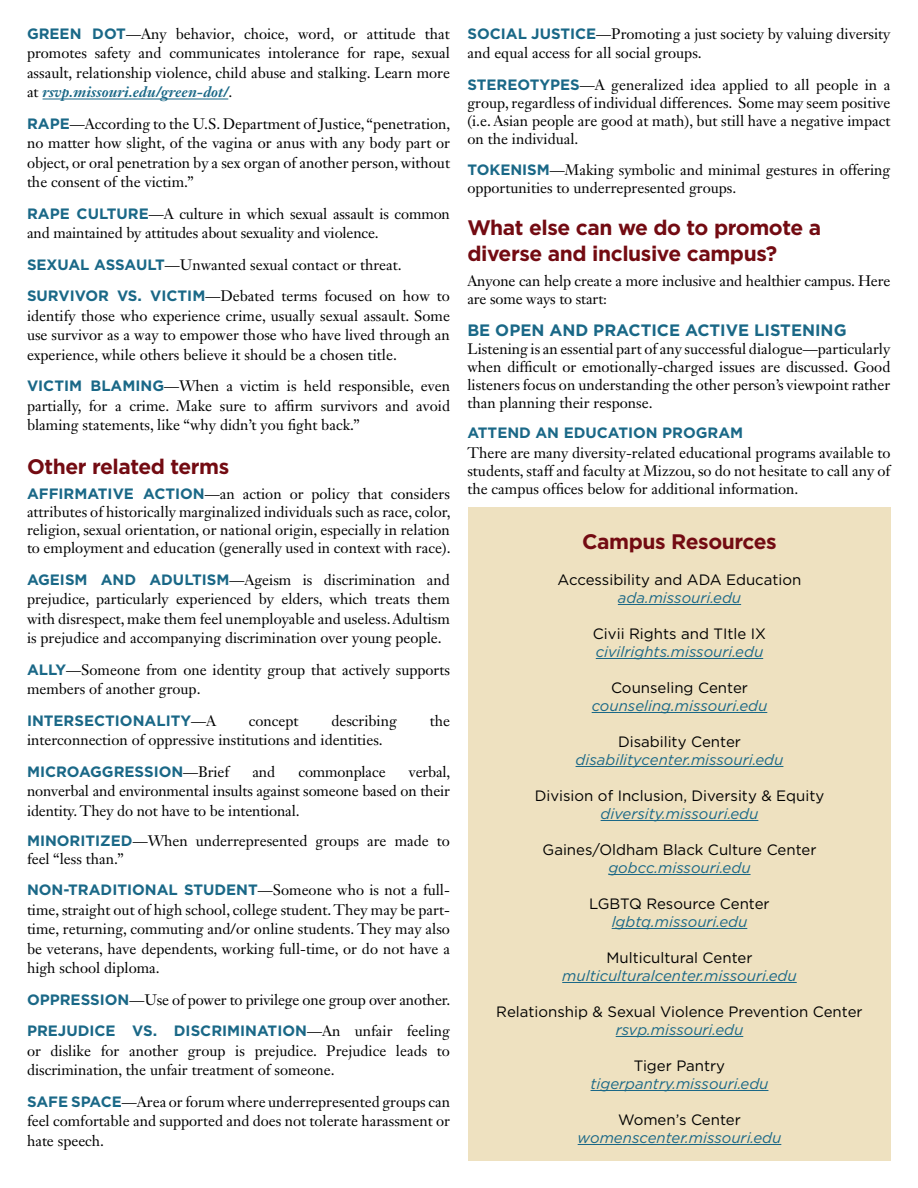
<style>
.page{position:relative;width:918px;height:1188px;background:#fff}
.page>*{position:absolute;margin:0;border:0;box-sizing:border-box;transform-origin:0 0}
.t1{font:700 21px/25.5px "Gotham";letter-spacing:-.02em;color:#730b12}
.t2{font:700 16.5px "Gotham";color:#1a6887}
.t3{font:15px/19.5px "Janson Text LT Std";color:#000;text-align:justify}
.t4{font:italic 15px/18px "Gotham";color:#1a6887;text-align:center}
.t5{font:15px/18px "Gotham";color:#000;text-align:center}
.t6{font:700 15px "Gotham";color:#1a6887}
.s1{font-family:"Gotham";font-weight:700;color:#1a6887}
.s2{font-weight:700;font-style:italic;color:#1a6887}
.s3{font-family:"Janson Text LT Std";font-weight:400;color:#000}
.s4{font-style:italic;color:#1a6887}
.s5{font-style:normal;color:#000}
</style>
<div class="page">
<hr style="left:43px;top:99px;width:185px;height:1px;background:#1a6887">
<div style="left:468px;top:508px;width:423px;height:653px;background:#eee1c0"></div>
<hr style="left:618px;top:604px;width:123px;height:1px;background:#1a6887">
<hr style="left:596px;top:658px;width:167px;height:1px;background:#1a6887">
<hr style="left:592px;top:712px;width:175px;height:1px;background:#1a6887">
<hr style="left:576px;top:766px;width:207px;height:1px;background:#1a6887">
<hr style="left:601px;top:820px;width:157px;height:1px;background:#1a6887">
<hr style="left:608px;top:874px;width:143px;height:1px;background:#1a6887">
<hr style="left:612px;top:928px;width:135px;height:1px;background:#1a6887">
<hr style="left:562px;top:982px;width:235px;height:1px;background:#1a6887">
<hr style="left:616px;top:1036px;width:127px;height:1px;background:#1a6887">
<hr style="left:591px;top:1090px;width:177px;height:1px;background:#1a6887">
<hr style="left:578px;top:1144px;width:203px;height:1px;background:#1a6887">
<p class="t3" style="left:27px;top:24px;width:425px"><span class="s1">GREEN DOT</span>—Any behavior‚ choice‚ word‚ or attitude that promotes safety and communicates intolerance for rape, sexual assault, relationship violence, child abuse and stalking. Learn more at <span class="s2">rsvp.missouri.edu/green-dot/</span>.</p>
<p class="t3" style="left:27px;top:114px;width:425px"><span class="s1">RAPE</span>—According to the U.S. Department of Justice, “penetration, no matter how slight, of the vagina or anus with any body part or object, or oral penetration by a sex organ of another person, without the consent of the victim.”</p>
<p class="t3" style="left:27px;top:204px;width:424px"><span class="s1">RAPE CULTURE</span>—A culture in which sexual assault is common and maintained by attitudes about sexuality and violence.</p>
<p class="t3" style="left:27px;top:255px;width:376px"><span class="s1">SEXUAL ASSAULT</span>—Unwanted sexual contact or threat.</p>
<p class="t3" style="left:27px;top:286px;width:425px"><span class="s1">SURVIVOR VS. VICTIM</span>—Debated terms focused on how to identify those who experience crime, usually sexual assault. Some use survivor as a way to empower those who have lived through an experience, while others believe it should be a chosen title.</p>
<p class="t3" style="left:27px;top:376px;width:425px"><span class="s1">VICTIM BLAMING</span>—When a victim is held responsible, even partially, for a crime. Make sure to affirm survivors and avoid blaming statements, like “why didn’t you fight back.”</p>
<p class="t1" style="left:27px;top:454px;width:204px">Other related terms</p>
<p class="t3" style="left:27px;top:485px;width:425px;line-height:18px"><span class="s1">AFFIRMATIVE ACTION</span>—an action or policy that considers attributes of historically marginalized individuals such as race, color, religion, sexual orientation, or national origin, especially in relation to employment and education (generally used in context with race).</p>
<p class="t3" style="left:27px;top:570px;width:425px"><span class="s1">AGEISM AND ADULTISM</span>—Ageism is discrimination and prejudice, particularly experienced by elders, which treats them with disrespect, make them feel unemployable and useless. Adultism is prejudice and accompanying discrimination over young people.</p>
<p class="t3" style="left:27px;top:660px;width:424px"><span class="s1">ALLY</span>—Someone from one identity group that actively supports members of another group.</p>
<p class="t6" style="left:27px;top:711px;width:191px">INTERSECTIONALITY<span class="s3">—A</span></p>
<p class="t3" style="left:249px;top:711px;width:51px">concept</p>
<p class="t3" style="left:331px;top:711px;width:67px">describing</p>
<p class="t3" style="left:430px;top:711px;width:22px">the</p>
<p class="t3" style="left:27px;top:730px;width:357px">interconnection of oppressive institutions and identities.</p>
<p class="t6" style="left:27px;top:762px;width:204px">MICROAGGRESSION<span class="s3">—Brief</span></p>
<p class="t3" style="left:252px;top:762px;width:24px">and</p>
<p class="t3" style="left:299px;top:762px;width:89px">commonplace</p>
<p class="t3" style="left:27px;top:762px;width:425px;text-indent:382px">verbal, nonverbal and environmental insults against someone based on their identity. They do not have to be intentional.</p>
<p class="t3" style="left:27px;top:832px;width:425px;line-height:18px"><span class="s1">MINORITIZED</span>—When underrepresented groups are made to feel “less than.”</p>
<p class="t3" style="left:27px;top:880px;width:425px"><span class="s1">NON-TRADITIONAL STUDENT</span>—Someone who is not a full&shy;time, straight out of high school, college student. They may be part&shy;time, returning, commuting and/or online students. They may also be veterans, have dependents, working full-time, or do not have a high school diploma.</p>
<p class="t3" style="left:27px;top:990px;width:425px"><span class="s1">OPPRESSION</span>—Use of power to privilege one group over another.</p>
<p class="t3" style="left:27px;top:1021px;width:425px"><span class="s1">PREJUDICE VS. DISCRIMINATION</span>—An unfair feeling or dislike for another group is prejudice. Prejudice leads to discrimination, the unfair treatment of someone.</p>
<p class="t3" style="left:27px;top:1092px;width:425px"><span class="s1">SAFE SPACE</span>—Area or forum where underrepresented groups can feel comfortable and supported and does not tolerate harassment or hate speech.</p>
<p class="t3" style="left:467px;top:24px;width:425px"><span class="s1">SOCIAL JUSTICE</span>—Promoting a just society by valuing diversity and equal access for all social groups.</p>
<p class="t3" style="left:467px;top:76px;width:425px;line-height:18px"><span class="s1">STEREOTYPES</span>—A generalized idea applied to all people in a group, regardless of individual differences. Some may seem positive (i.e. Asian people are good at math), but still have a negative impact on the individual.</p>
<p class="t3" style="left:467px;top:161px;width:424px;line-height:18px"><span class="s1">TOKENISM</span>—Making symbolic and minimal gestures in offering opportunities to underrepresented groups.</p>
<p class="t1" style="left:467px;top:215px;width:355px">What else can we do to promote a diverse and inclusive campus?</p>
<p class="t3" style="left:467px;top:272px;width:425px;line-height:18px">Anyone can help create a more inclusive and healthier campus. Here are some ways to start:</p>
<p class="t2" style="left:467px;top:320px;width:381px">BE OPEN AND PRACTICE ACTIVE LISTENING</p>
<p class="t3" style="left:467px;top:340px;width:425px;line-height:18px">Listening is an essential part of any successful dialogue—particularly when difficult or emotionally-charged issues are discussed. Good listeners focus on understanding the other person’s viewpoint rather than planning their response.</p>
<p class="t6" style="left:467px;top:423px;width:277px">ATTEND AN EDUCATION PROGRAM</p>
<p class="t3" style="left:467px;top:443px;width:425px;line-height:18px">There are many diversity-related educational programs available to students, staff and faculty at Mizzou, so do not hesitate to call any of the campus offices below for additional information.</p>
<p class="t1" style="left:582px;top:529px;width:196px">Campus Resources</p>
<p class="t5" style="left:558px;top:570px;width:245px">Accessibility and ADA Education <span class="s4">ada.missouri.edu</span></p>
<p class="t4" style="left:593px;top:624px;width:175px;text-align:left"><span class="s5">Civii Rights and TItle IX </span>civilrights.missouri.edu</p>
<p class="t4" style="left:592px;top:678px;width:177px"><span class="s5">Counseling Center </span>counseling.missouri.edu</p>
<p class="t4" style="left:576px;top:732px;width:209px"><span class="s5">Disability Center </span>disabilitycenter.missouri.edu</p>
<p class="t5" style="left:535px;top:786px;width:291px">Division of Inclusion, Diversity &amp; Equity <span class="s4">diversity.missouri.edu</span></p>
<p class="t5" style="left:542px;top:840px;width:276px">Gaines/Oldham Black Culture Center <span class="s4">gobcc.missouri.edu</span></p>
<p class="t5" style="left:589px;top:894px;width:182px">LGBTQ Resource Center <span class="s4">lgbtq.missouri.edu</span></p>
<p class="t4" style="left:562px;top:948px;width:236px"><span class="s5">Multicultural Center </span>multiculturalcenter.missouri.edu</p>
<p class="t5" style="left:496px;top:1002px;width:368px">Relationship &amp; Sexual Violence Prevention Center <span class="s4">rsvp.missouri.edu</span></p>
<p class="t4" style="left:591px;top:1056px;width:179px"><span class="s5">Tiger Pantry </span>tigerpantry.missouri.edu</p>
<p class="t4" style="left:578px;top:1110px;width:205px"><span class="s5">Women’s Center </span>womenscenter.missouri.edu</p>
</div>
